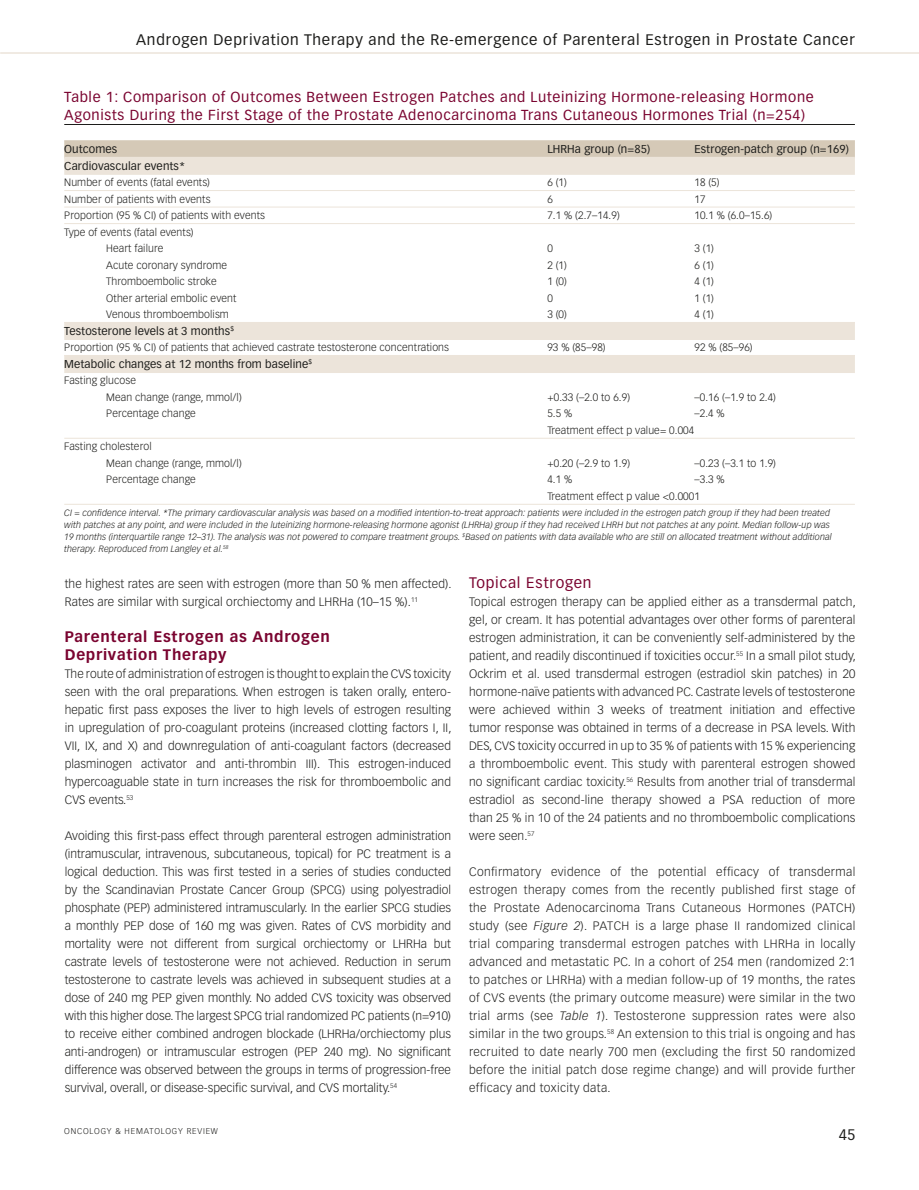
<style>
.page{position:relative;width:919px;height:1190px;background:#fff}
.page>*{position:absolute;margin:0;border:0;box-sizing:border-box;transform-origin:0 0}
.t1{font:15px "Vectora LT Std";letter-spacing:.05em;color:#1d1d1b}
.t2{font:700 15px/18px "Vectora LT Std";letter-spacing:.05em;color:#7a0430}
.t3{font:15px "Vectora LT Std";letter-spacing:.05em;color:#7a0430}
.t4{font:14.25px/18px "Vectora LT Std";letter-spacing:.045em;color:#7a0430}
.t5{font:300 12px/18px "Vectora LT Std";letter-spacing:.01em;color:#1d1d1b;text-align:justify}
.t6{font:11.25px "Vectora LT Std";letter-spacing:.01em;color:#1d1d1b}
.t7{font:300 10.5px/16.5px "Vectora LT Std";letter-spacing:.01em;color:#1d1d1b}
.t8{font:italic 300 9px/12px "Vectora LT Std";letter-spacing:.01em;color:#1d1d1b}
.t9{font:300 8.25px "Vectora LT Std";letter-spacing:.1em;color:#1d1d1b}
.s1{font-style:italic}
</style>
<div class="page">
<hr style="left:0;top:52px;width:919px;height:2px;background:#ece4da">
<hr style="left:64px;top:124px;width:791px;height:1px;background:#1d1d1b">
<div style="left:64px;top:140px;width:791px;height:18px;background:#d5c9b7"></div>
<div style="left:64px;top:157px;width:791px;height:18px;background:#ece4da"></div>
<hr style="left:64px;top:190px;width:791px;height:1px;background:#ece4da">
<hr style="left:64px;top:207px;width:791px;height:1px;background:#ece4da">
<hr style="left:64px;top:223px;width:791px;height:1px;background:#ece4da">
<div style="left:64px;top:322px;width:791px;height:18px;background:#ece4da"></div>
<div style="left:64px;top:355px;width:791px;height:18px;background:#ece4da"></div>
<hr style="left:64px;top:438px;width:791px;height:1px;background:#ece4da">
<hr style="left:64px;top:504px;width:791px;height:1px;background:#ece4da">
<p class="t1" style="left:136px;top:31px;width:720px">Androgen Deprivation Therapy and the Re-emergence of Parenteral Estrogen in Prostate Cancer</p>
<p class="t4" style="left:64px;top:88px;width:751px">Table 1: Comparison of Outcomes Between Estrogen Patches and Luteinizing Hormone-releasing Hormone<br>Agonists During the First Stage of the Prostate Adenocarcinoma Trans Cutaneous Hormones Trial (n=254)</p>
<p class="t6" style="left:64px;top:142px;width:55px">Outcomes</p>
<p class="t6" style="left:547px;top:142px;width:104px">LHRHa group (n=85)</p>
<p class="t6" style="left:694px;top:142px;width:156px">Estrogen-patch group (n=169)</p>
<p class="t6" style="left:64px;top:159px;width:123px">Cardiovascular events*</p>
<p class="t7" style="left:64px;top:174px;width:147px">Number of events (fatal events)</p>
<p class="t7" style="left:547px;top:174px;width:21px">6 (1)</p>
<p class="t7" style="left:694px;top:174px;width:27px">18 (5)</p>
<p class="t7" style="left:64px;top:191px;width:148px">Number of patients with events</p>
<p class="t7" style="left:547px;top:191px;width:7px">6</p>
<p class="t7" style="left:694px;top:191px;width:13px">17</p>
<p class="t7" style="left:64px;top:207px;width:202px">Proportion (95 % CI) of patients with events</p>
<p class="t7" style="left:547px;top:207px;width:74px">7.1 % (2.7–14.9)</p>
<p class="t7" style="left:694px;top:207px;width:79px">10.1 % (6.0–15.6)</p>
<p class="t7" style="left:106px;top:224px;width:89px;text-indent:-42px">Type of events (fatal events)<br>Heart failure</p>
<p class="t7" style="left:547px;top:240px;width:7px">0</p>
<p class="t7" style="left:694px;top:240px;width:21px">3 (1)</p>
<p class="t7" style="left:106px;top:257px;width:122px">Acute coronary syndrome</p>
<p class="t7" style="left:547px;top:257px;width:21px">2 (1)</p>
<p class="t7" style="left:694px;top:257px;width:21px">6 (1)</p>
<p class="t7" style="left:106px;top:273px;width:112px">Thromboembolic stroke</p>
<p class="t7" style="left:547px;top:273px;width:21px">1 (0)</p>
<p class="t7" style="left:694px;top:273px;width:21px">4 (1)</p>
<p class="t7" style="left:106px;top:290px;width:132px">Other arterial embolic event</p>
<p class="t7" style="left:547px;top:290px;width:7px">0</p>
<p class="t7" style="left:694px;top:290px;width:21px">1 (1)</p>
<p class="t7" style="left:106px;top:306px;width:124px">Venous thromboembolism</p>
<p class="t7" style="left:547px;top:306px;width:21px">3 (0)</p>
<p class="t7" style="left:694px;top:306px;width:21px">4 (1)</p>
<p class="t6" style="left:64px;top:324px;width:171px">Testosterone levels at 3 months<sup>$</sup></p>
<p class="t7" style="left:64px;top:339px;width:386px">Proportion (95 % CI) of patients that achieved castrate testosterone concentrations</p>
<p class="t7" style="left:547px;top:339px;width:60px">93 % (85–98)</p>
<p class="t7" style="left:694px;top:339px;width:60px">92 % (85–96)</p>
<p class="t6" style="left:64px;top:357px;width:249px">Metabolic changes at 12 months from baseline<sup>$</sup></p>
<p class="t7" style="left:106px;top:372px;width:137px;text-indent:-42px">Fasting glucose<br>Mean change (range, mmol/l)</p>
<p class="t7" style="left:547px;top:389px;width:84px">+0.33 (–2.0 to 6.9)</p>
<p class="t7" style="left:694px;top:389px;width:83px">–0.16 (–1.9 to 2.4)</p>
<p class="t7" style="left:106px;top:405px;width:91px">Percentage change</p>
<p class="t7" style="left:547px;top:405px;width:26px">5.5 %</p>
<p class="t7" style="left:694px;top:405px;width:32px">–2.4 %</p>
<p class="t7" style="left:547px;top:422px;width:148px">Treatment effect p value= 0.004</p>
<p class="t7" style="left:106px;top:438px;width:137px;text-indent:-42px">Fasting cholesterol<br>Mean change (range, mmol/l)</p>
<p class="t7" style="left:547px;top:455px;width:84px">+0.20 (–2.9 to 1.9)</p>
<p class="t7" style="left:694px;top:455px;width:83px">–0.23 (–3.1 to 1.9)</p>
<p class="t7" style="left:106px;top:471px;width:91px">Percentage change</p>
<p class="t7" style="left:547px;top:471px;width:26px">4.1 %</p>
<p class="t7" style="left:547px;top:471px;width:179px;text-indent:147px">–3.3 %<br>Treatment effect p value &lt;0.0001</p>
<p class="t8" style="left:64px;top:507px;width:769px">CI = confidence interval. *The primary cardiovascular analysis was based on a modified intention-to-treat approach: patients were included in the estrogen patch group if they had been treated with patches at any point, and were included in the luteinizing hormone-releasing hormone agonist (LHRHa) group if they had received LHRH but not patches at any point. Median follow-up was 19 months (interquartile range 12–31). The analysis was not powered to compare treatment groups. <sup>$</sup>Based on patients with data available who are still on allocated treatment without additional therapy. Reproduced from Langley et al.<sup>58</sup></p>
<p class="t5" style="left:65px;top:574px;width:388px">the highest rates are seen with estrogen (more than 50 % men affected).<br>Rates are similar with surgical orchiectomy and LHRHa (10–15 %).<sup>11</sup></p>
<p class="t2" style="left:65px;top:627px;width:267px">Parenteral Estrogen as Androgen<br>Deprivation Therapy</p>
<p class="t5" style="left:65px;top:664px;width:388px">The route of administration of estrogen is thought to explain the CVS toxicity seen with the oral preparations. When estrogen is taken orally, entero&shy;hepatic first pass exposes the liver to high levels of estrogen resulting in upregulation of pro-coagulant proteins (increased clotting factors I, II, VII, IX, and X) and downregulation of anti-coagulant factors (decreased plasminogen activator and anti-thrombin III). This estrogen-induced hypercoaguable state in turn increases the risk for thromboembolic and CVS events.<sup>53</sup></p>
<p class="t5" style="left:65px;top:826px;width:388px">Avoiding this first-pass effect through parenteral estrogen administration (intramuscular, intravenous, subcutaneous, topical) for PC treatment is a logical deduction. This was first tested in a series of studies conducted by the Scandinavian Prostate Cancer Group (SPCG) using polyestradiol phosphate (PEP) administered intramuscularly. In the earlier SPCG studies a monthly PEP dose of 160 mg was given. Rates of CVS morbidity and mortality were not different from surgical orchiectomy or LHRHa but castrate levels of testosterone were not achieved. Reduction in serum testosterone to castrate levels was achieved in subsequent studies at a dose of 240 mg PEP given monthly. No added CVS toxicity was observed with this higher dose. The largest SPCG trial randomized PC patients (n=910) to receive either combined androgen blockade (LHRHa/orchiectomy plus anti-androgen) or intramuscular estrogen (PEP 240 mg). No significant difference was observed between the groups in terms of progression-free survival, overall, or disease-specific survival, and CVS mortality.<sup>54</sup></p>
<p class="t3" style="left:469px;top:573px;width:124px">Topical Estrogen</p>
<p class="t5" style="left:469px;top:592px;width:388px">Topical estrogen therapy can be applied either as a transdermal patch, gel, or cream. It has potential advantages over other forms of parenteral estrogen administration, it can be conveniently self-administered by the patient, and readily discontinued if toxicities occur.<sup>55</sup> In a small pilot study, Ockrim et al. used transdermal estrogen (estradiol skin patches) in 20 hormone-naïve patients with advanced PC. Castrate levels of testosterone were achieved within 3 weeks of treatment initiation and effective tumor response was obtained in terms of a decrease in PSA levels. With DES, CVS toxicity occurred in up to 35 % of patients with 15 % experiencing a thromboembolic event. This study with parenteral estrogen showed no significant cardiac toxicity.<sup>56</sup> Results from another trial of transdermal estradiol as second-line therapy showed a PSA reduction of more than 25 % in 10 of the 24 patients and no thromboembolic complications were seen.<sup>57</sup></p>
<p class="t5" style="left:469px;top:862px;width:388px">Confirmatory evidence of the potential efficacy of transdermal estrogen therapy comes from the recently published first stage of the Prostate Adenocarcinoma Trans Cutaneous Hormones (PATCH) study (see <span class="s1">Figure 2</span>). PATCH is a large phase II randomized clinical trial comparing transdermal estrogen patches with LHRHa in locally advanced and metastatic PC. In a cohort of 254 men (randomized 2:1 to patches or LHRHa) with a median follow-up of 19 months, the rates of CVS events (the primary outcome measure) were similar in the two trial arms (see <span class="s1">Table 1</span>). Testosterone suppression rates were also similar in the two groups.<sup>58</sup> An extension to this trial is ongoing and has recruited to date nearly 700 men (excluding the first 50 randomized before the initial patch dose regime change) and will provide further efficacy and toxicity data.</p>
<p class="t9" style="left:64px;top:1126px;width:155px">Oncology &amp; Hematology Review</p>
<p class="t1" style="left:838px;top:1124px;width:18px">45</p>
</div>
